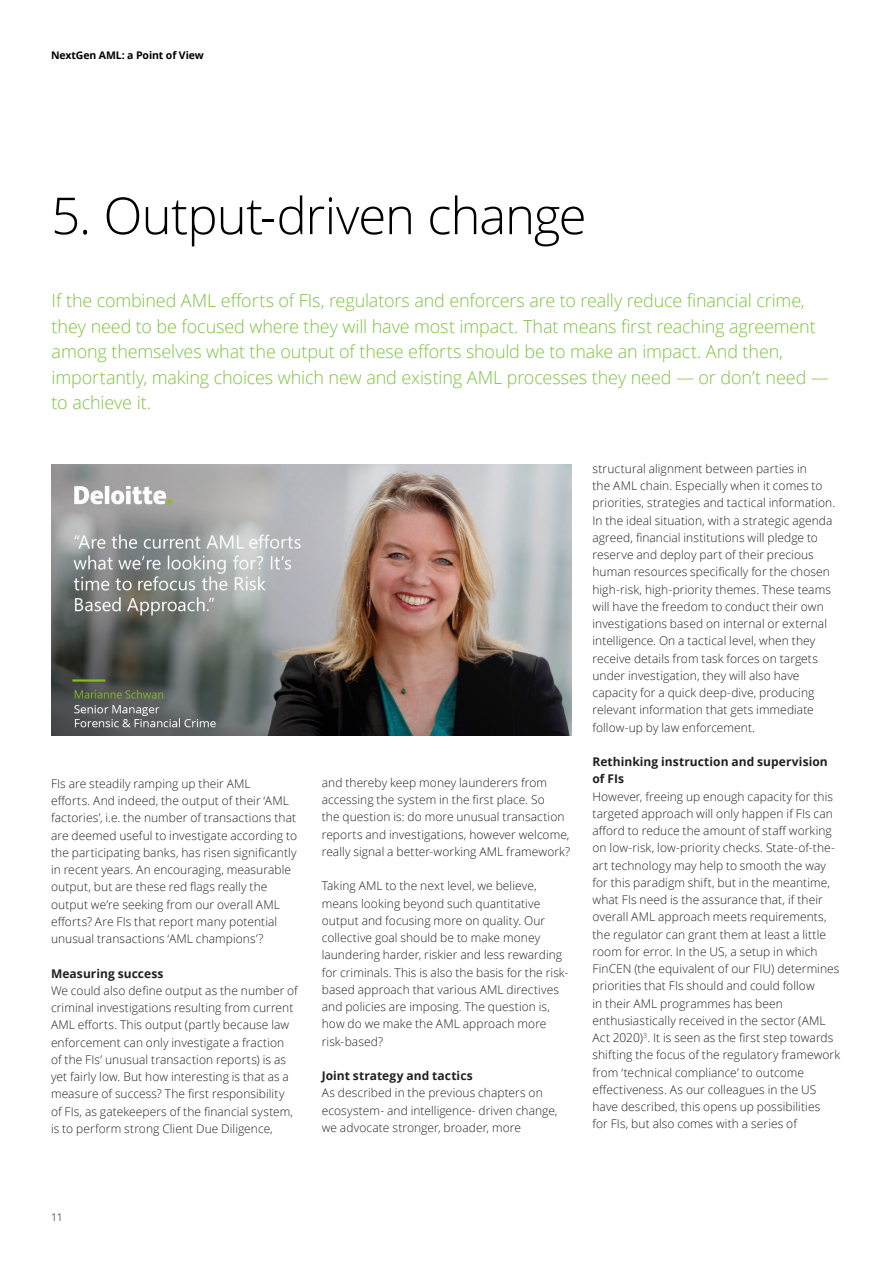
<style>
.page{position:relative;width:893px;height:1263px;background:#fff}
.page>*{position:absolute;margin:0;border:0;box-sizing:border-box;transform-origin:0 0}
.Story_heading_light{font:300 51px "Open Sans";letter-spacing:-.02em;color:#010101}
.Introduction__12_17p{font:300 18px/25.5px "Open Sans";letter-spacing:-.01em;color:#7fc241}
.Body_copy__8_5_12pt{font:300 12px/17.2px "Open Sans";letter-spacing:.005em;color:#231f20}
.Body_copy__8_5_12pt-2{font:700 12px/17.2px "Open Sans";letter-spacing:.005em;color:#231f20}
.t1{font:700 10.5px "Open Sans";letter-spacing:-.01em;color:#010101}
.Folio_Left_pg__7_9_5{font:300 10.5px "Open Sans";color:#010101}
</style>
<div class="page">
<img style="left:52px;top:465px;width:519px;height:270px">
<p class="t1" style="left:51px;top:48px;width:154px">NextGen AML: a Point of View</p>
<p class="Story_heading_light" style="left:51px;top:181px;width:537px">5. Output-driven change</p>
<p class="Introduction__12_17p" style="left:52px;top:287px;width:779px">If the combined AML efforts of FIs, regulators and enforcers are to really reduce financial crime, they need to be focused where they will have most impact. That means first reaching agreement among themselves what the output of these efforts should be to make an impact. And then, importantly, making choices which new and existing AML processes they need — or don’t need — to achieve it.</p>
<p class="Body_copy__8_5_12pt" style="left:51px;top:774px;width:248px">FIs are steadily ramping up their AML<br>efforts. And indeed, the output of their ‘AML factories’, i.e. the number of transactions that are deemed useful to investigate according to the participating banks, has risen significantly in recent years. An encouraging, measurable output, but are these red flags really the output we’re seeking from our overall AML efforts? Are FIs that report many potential unusual transactions ‘AML champions’?</p>
<p class="Body_copy__8_5_12pt-2" style="left:51px;top:964px;width:114px">Measuring success</p>
<p class="Body_copy__8_5_12pt" style="left:51px;top:981px;width:248px">We could also define output as the number of criminal investigations resulting from current AML efforts. This output (partly because law enforcement can only investigate a fraction of the FIs’ unusual transaction reports) is as yet fairly low. But how interesting is that as a measure of success? The first responsibility of FIs, as gatekeepers of the financial system, is to perform strong Client Due Diligence,</p>
<p class="Body_copy__8_5_12pt" style="left:322px;top:773px;width:250px">and thereby keep money launderers from accessing the system in the first place. So<br>the question is: do more unusual transaction reports and investigations, however welcome, really signal a better-working AML framework?</p>
<p class="Body_copy__8_5_12pt" style="left:322px;top:877px;width:248px">Taking AML to the next level, we believe, means looking beyond such quantitative output and focusing more on quality. Our collective goal should be to make money laundering harder, riskier and less rewarding for criminals. This is also the basis for the risk&shy;based approach that various AML directives and policies are imposing. The question is, how do we make the AML approach more risk-based?</p>
<p class="Body_copy__8_5_12pt-2" style="left:322px;top:1067px;width:152px">Joint strategy and tactics</p>
<p class="Body_copy__8_5_12pt" style="left:322px;top:1084px;width:237px">As described in the previous chapters on ecosystem- and intelligence- driven change, we advocate stronger, broader, more</p>
<p class="Body_copy__8_5_12pt" style="left:592px;top:459px;width:244px">structural alignment between parties in<br>the AML chain. Especially when it comes to priorities, strategies and tactical information.<br>In the ideal situation, with a strategic agenda agreed, financial institutions will pledge to reserve and deploy part of their precious human resources specifically for the chosen high-risk, high-priority themes. These teams will have the freedom to conduct their own investigations based on internal or external intelligence. On a tactical level, when they receive details from task forces on targets under investigation, they will also have capacity for a quick deep-dive, producing relevant information that gets immediate follow-up by law enforcement.</p>
<p class="Body_copy__8_5_12pt-2" style="left:592px;top:753px;width:237px">Rethinking instruction and supervision of FIs</p>
<p class="Body_copy__8_5_12pt" style="left:592px;top:787px;width:249px">However, freeing up enough capacity for this targeted approach will only happen if FIs can afford to reduce the amount of staff working on low-risk, low-priority checks. State-of-the&shy;art technology may help to smooth the way for this paradigm shift, but in the meantime, what FIs need is the assurance that, if their overall AML approach meets requirements, the regulator can grant them at least a little room for error. In the US, a setup in which FinCEN (the equivalent of our FIU) determines priorities that FIs should and could follow<br>in their AML programmes has been enthusiastically received in the sector (AML Act 2020)<sup>3</sup>. It is seen as the first step towards shifting the focus of the regulatory framework from ‘technical compliance’ to outcome effectiveness. As our colleagues in the US have described, this opens up possibilities<br>for FIs, but also comes with a series of</p>
<p class="Folio_Left_pg__7_9_5" style="left:51px;top:1210px;width:13px">11</p>
</div>
